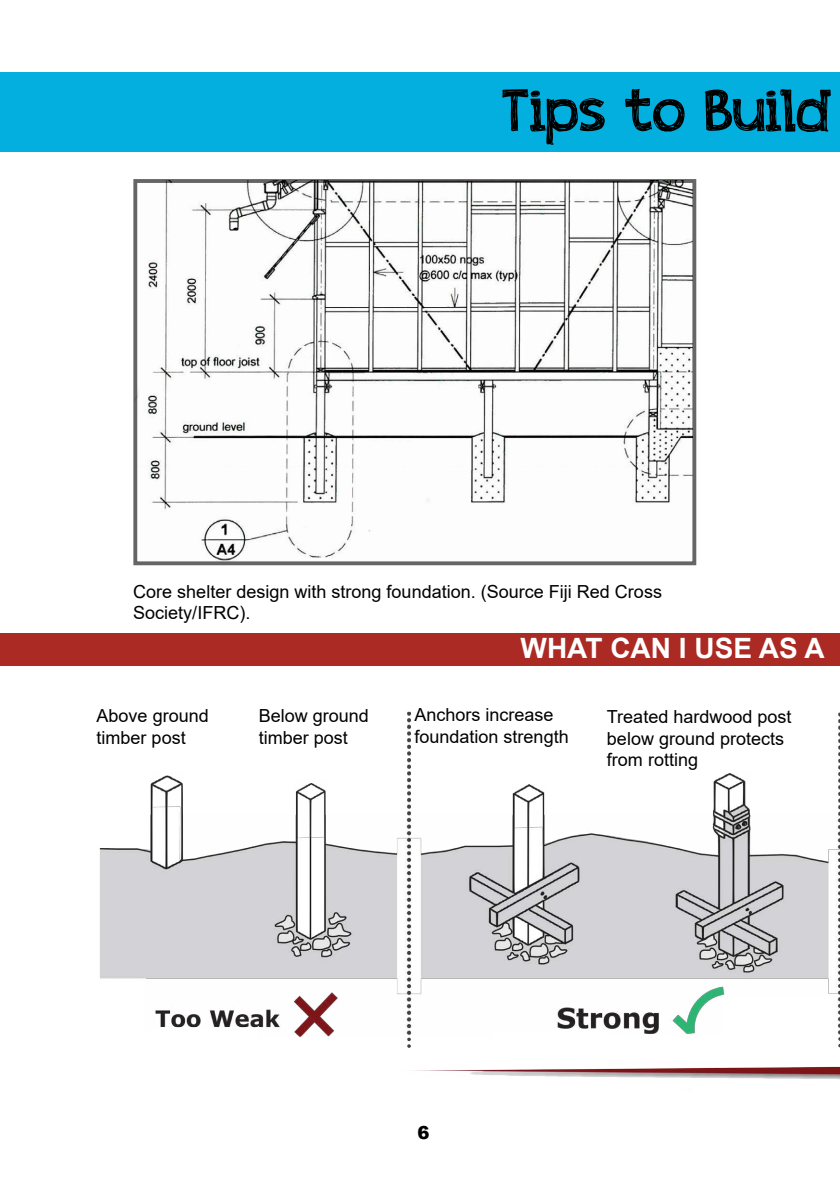
<style>
.page{position:relative;width:840px;height:1191px;background:#fff}
.page>*{position:absolute;margin:0;border:0;box-sizing:border-box;transform-origin:0 0}
.t1{font:60px "appleberry";color:#000}
.t2{font:700 28px "Arial";color:#fff}
.t3{font:18px/21.6px "Arial";color:#000}
.t4{font:900 18px "Arial";color:#000}
</style>
<div class="page">
<div style="left:0;top:72px;width:839px;height:80px;background:#03afde"></div>
<img style="left:99px;top:711px;width:740px;height:379px">
<div style="left:0;top:633px;width:839px;height:32px;background:#ac2a24"></div>
<img style="left:138px;top:184px;width:553px;height:376px">
<h1 class="t1" style="left:502px;top:70px;width:329px">Tips to Build</h1>
<p class="t3" style="left:133px;top:580px;width:530px">Core shelter design with strong foundation. (Source Fiji Red Cross<br>Society/IFRC).</p>
<h2 class="t2" style="left:520px;top:628px;width:305px">WHAT CAN I USE AS A</h2>
<p class="t3" style="left:96px;top:705px;width:114px">Above ground timber post</p>
<p class="t3" style="left:258px;top:705px;width:112px">Below ground timber post</p>
<p class="t3" style="left:414px;top:704px;width:156px">Anchors increase foundation strength</p>
<p class="t3" style="left:606px;top:705px;width:186px">Treated hardwood post below ground protects from rotting</p>
<p class="t4" style="left:417px;top:1119px;width:14px">6</p>
</div>
